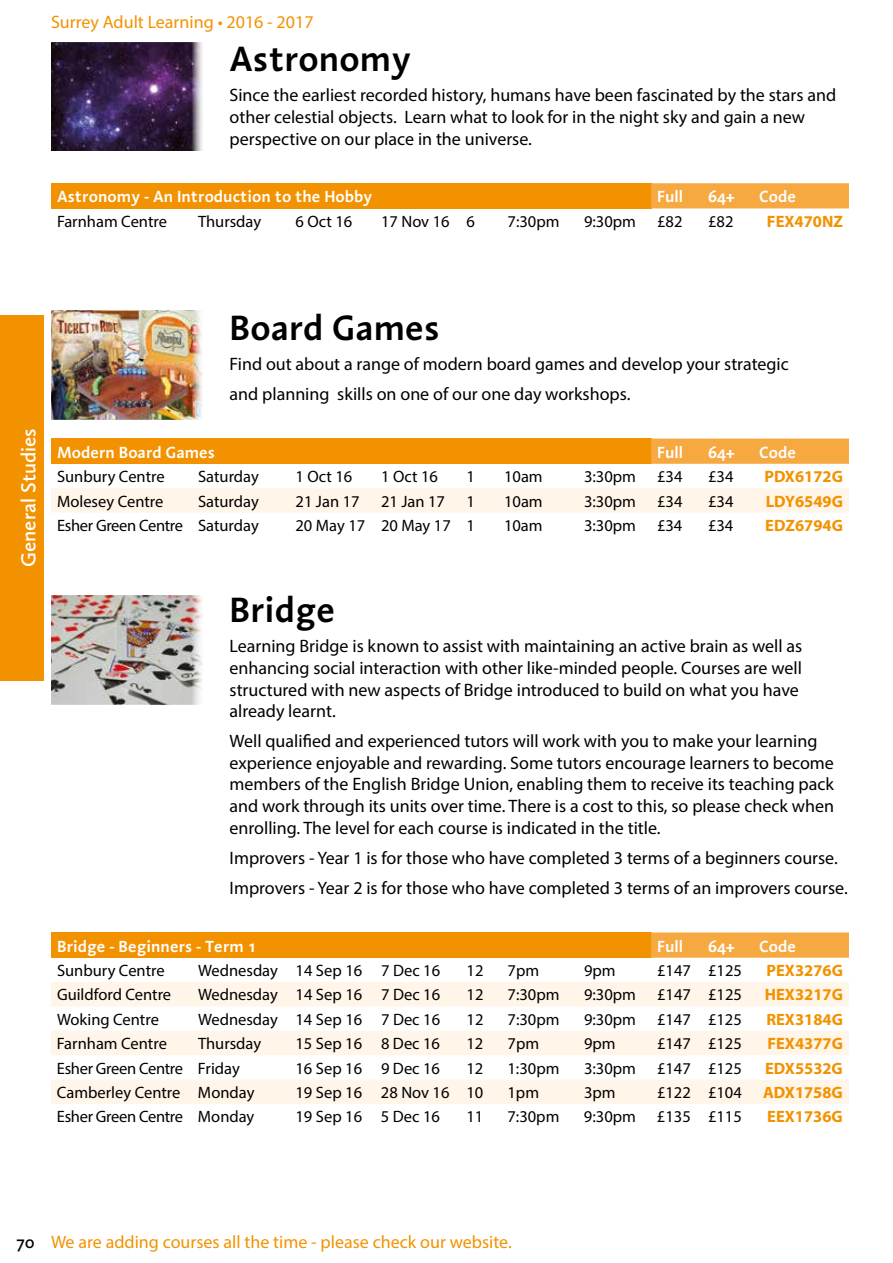
<style>
.page{position:relative;width:893px;height:1263px;background:#fff}
.page>*{position:absolute;margin:0;border:0;box-sizing:border-box;transform-origin:0 0}
.t1{font:600 36px "Linotype Aroma";color:#000}
.t2{font:600 21px "Calluna Sans";color:#fff}
.t3{font:18px/21.6px "Myriad Pro";color:#000}
.t4{font:18px "Myriad Pro";color:#f39200}
.t5{font:600 18px "Calluna Sans";color:#000}
.t6{font:16.5px "Myriad Pro";color:#000}
.t7{font:600 16.5px "Linotype Aroma";color:#fff}
.t8{font:700 16.5px "Myriad Pro";color:#f39200}
.t9{font:16.5px "Myriad Pro";letter-spacing:-.02em;color:#000}
</style>
<div class="page">
<div style="left:0;top:315px;width:44px;height:365px;background:#f39200"></div>
<div style="left:51px;top:183px;width:600px;height:25px;background:#f39200"></div>
<div style="left:651px;top:183px;width:198px;height:25px;background:#f7a941"></div>
<div style="left:51px;top:439px;width:600px;height:25px;background:#f39200"></div>
<div style="left:651px;top:439px;width:198px;height:25px;background:#f7a941"></div>
<div style="left:51px;top:488px;width:798px;height:24px;background:#fff5e9"></div>
<div style="left:51px;top:932px;width:600px;height:26px;background:#f39200"></div>
<svg style="left:651px;top:932px;width:198px;height:26px;background:#f7ab46"></svg>
<svg style="left:51px;top:982px;width:798px;height:122px;fill:#fff5e9"></svg>
<img style="left:51px;top:43px;width:151px;height:108px">
<img style="left:51px;top:311px;width:151px;height:108px">
<img style="left:51px;top:596px;width:151px;height:108px">
<p class="t4" style="left:51px;top:11px;width:264px">Surrey Adult Learning • 2016 - 2017</p>
<h1 class="t1" style="left:230px;top:36px;width:183px">Astronomy</h1>
<p class="t3" style="left:230px;top:84px;width:608px">Since the earliest recorded history, humans have been fascinated by the stars and other celestial objects. Learn what to look for in the night sky and gain a new perspective on our place in the universe.</p>
<p class="t7" style="left:57px;top:186px;width:317px">Astronomy - An Introduction to the Hobby</p>
<p class="t7" style="left:657px;top:186px;width:28px">Full</p>
<p class="t7" style="left:708px;top:186px;width:28px">64+</p>
<p class="t7" style="left:759px;top:186px;width:38px">Code</p>
<p class="t6" style="left:57px;top:211px;width:111px">Farnham Centre</p>
<p class="t6" style="left:198px;top:211px;width:65px">Thursday</p>
<p class="t6" style="left:296px;top:211px;width:58px">6 Oct 16</p>
<p class="t6" style="left:381px;top:211px;width:95px">17 Nov 16 6</p>
<p class="t6" style="left:508px;top:211px;width:53px">7:30pm</p>
<p class="t6" style="left:584px;top:211px;width:53px">9:30pm</p>
<p class="t6" style="left:657px;top:211px;width:27px">£82</p>
<p class="t6" style="left:708px;top:211px;width:27px">£82</p>
<p class="t8" style="left:767px;top:210px;width:77px">FEX470NZ</p>
<p class="t2" style="left:16px;top:567px;width:140px;rotate:-90deg">General Studies</p>
<h1 class="t1" style="left:230px;top:304px;width:212px">Board Games</h1>
<p class="t3" style="left:230px;top:348px;width:561px;line-height:30.2px">Find out about a range of modern board games and develop your strategic and planning skills on one of our one day workshops.</p>
<p class="t7" style="left:57px;top:441px;width:160px">Modern Board Games</p>
<p class="t7" style="left:657px;top:441px;width:28px">Full</p>
<p class="t7" style="left:708px;top:441px;width:28px">64+</p>
<p class="t7" style="left:759px;top:441px;width:38px">Code</p>
<p class="t6" style="left:57px;top:466px;width:109px">Sunbury Centre</p>
<p class="t6" style="left:198px;top:466px;width:62px">Saturday</p>
<p class="t6" style="left:296px;top:466px;width:58px">1 Oct 16</p>
<p class="t6" style="left:381px;top:466px;width:58px">1 Oct 16</p>
<p class="t6" style="left:467px;top:466px;width:10px">1</p>
<p class="t6" style="left:504px;top:466px;width:40px">10am</p>
<p class="t6" style="left:584px;top:466px;width:53px">3:30pm</p>
<p class="t6" style="left:657px;top:466px;width:27px">£34</p>
<p class="t6" style="left:708px;top:466px;width:27px">£34</p>
<p class="t8" style="left:764px;top:466px;width:80px">PDX6172G</p>
<p class="t6" style="left:57px;top:491px;width:108px">Molesey Centre</p>
<p class="t6" style="left:198px;top:491px;width:62px">Saturday</p>
<p class="t6" style="left:296px;top:491px;width:66px">21 Jan 17</p>
<p class="t6" style="left:381px;top:491px;width:66px">21 Jan 17</p>
<p class="t6" style="left:467px;top:491px;width:10px">1</p>
<p class="t6" style="left:504px;top:491px;width:40px">10am</p>
<p class="t6" style="left:584px;top:491px;width:53px">3:30pm</p>
<p class="t6" style="left:657px;top:491px;width:27px">£34</p>
<p class="t6" style="left:708px;top:491px;width:27px">£34</p>
<p class="t8" style="left:766px;top:490px;width:79px">LDY6549G</p>
<p class="t9" style="left:57px;top:515px;width:203px">Esher Green Centre Saturday</p>
<p class="t6" style="left:295px;top:515px;width:181px">20 May 17 20 May 17 1</p>
<p class="t6" style="left:504px;top:515px;width:40px">10am</p>
<p class="t6" style="left:584px;top:515px;width:53px">3:30pm</p>
<p class="t6" style="left:657px;top:515px;width:27px">£34</p>
<p class="t6" style="left:708px;top:515px;width:27px">£34</p>
<p class="t8" style="left:765px;top:515px;width:79px">EDZ6794G</p>
<h1 class="t1" style="left:230px;top:586px;width:107px">Bridge</h1>
<p class="t3" style="left:230px;top:635px;width:574px">Learning Bridge is known to assist with maintaining an active brain as well as enhancing social interaction with other like-minded people. Courses are well structured with new aspects of Bridge introduced to build on what you have already learnt.</p>
<p class="t3" style="left:230px;top:730px;width:606px">Well qualified and experienced tutors will work with you to make your learning experience enjoyable and rewarding. Some tutors encourage learners to become members of the English Bridge Union, enabling them to receive its teaching pack and work through its units over time. There is a cost to this, so please check when enrolling. The level for each course is indicated in the title.</p>
<p class="t3" style="left:230px;top:842px;width:620px;line-height:30.2px">Improvers - Year 1 is for those who have completed 3 terms of a beginners course.<br>Improvers - Year 2 is for those who have completed 3 terms of an improvers course.</p>
<p class="t7" style="left:57px;top:935px;width:201px">Bridge - Beginners - Term 1</p>
<p class="t7" style="left:657px;top:935px;width:28px">Full</p>
<p class="t7" style="left:708px;top:935px;width:28px">64+</p>
<p class="t7" style="left:759px;top:935px;width:38px">Code</p>
<p class="t6" style="left:57px;top:960px;width:109px">Sunbury Centre</p>
<p class="t6" style="left:198px;top:960px;width:244px">Wednesday 14 Sep 16 7 Dec 16</p>
<p class="t6" style="left:467px;top:960px;width:18px">12</p>
<p class="t6" style="left:508px;top:960px;width:33px">7pm</p>
<p class="t6" style="left:584px;top:960px;width:33px">9pm</p>
<p class="t6" style="left:657px;top:960px;width:86px">£147 £125</p>
<p class="t8" style="left:767px;top:960px;width:78px">PEX3276G</p>
<p class="t6" style="left:57px;top:985px;width:116px">Guildford Centre</p>
<p class="t6" style="left:198px;top:985px;width:244px">Wednesday 14 Sep 16 7 Dec 16</p>
<p class="t6" style="left:467px;top:985px;width:18px">12</p>
<p class="t6" style="left:508px;top:985px;width:53px">7:30pm</p>
<p class="t6" style="left:584px;top:985px;width:53px">9:30pm</p>
<p class="t6" style="left:657px;top:985px;width:86px">£147 £125</p>
<p class="t8" style="left:765px;top:984px;width:80px">HEX3217G</p>
<p class="t6" style="left:57px;top:1009px;width:103px">Woking Centre</p>
<p class="t6" style="left:198px;top:1009px;width:244px">Wednesday 14 Sep 16 7 Dec 16</p>
<p class="t6" style="left:467px;top:1009px;width:18px">12</p>
<p class="t6" style="left:508px;top:1009px;width:53px">7:30pm</p>
<p class="t6" style="left:584px;top:1009px;width:53px">9:30pm</p>
<p class="t6" style="left:657px;top:1009px;width:86px">£147 £125</p>
<p class="t8" style="left:766px;top:1008px;width:78px">REX3184G</p>
<p class="t6" style="left:57px;top:1033px;width:111px">Farnham Centre</p>
<p class="t6" style="left:198px;top:1033px;width:65px">Thursday</p>
<p class="t6" style="left:295px;top:1033px;width:146px">15 Sep 16 8 Dec 16</p>
<p class="t6" style="left:466px;top:1033px;width:18px">12</p>
<p class="t6" style="left:507px;top:1033px;width:33px">7pm</p>
<p class="t6" style="left:584px;top:1033px;width:33px">9pm</p>
<p class="t6" style="left:657px;top:1033px;width:86px">£147 £125</p>
<p class="t8" style="left:767px;top:1033px;width:77px">FEX4377G</p>
<p class="t9" style="left:57px;top:1058px;width:184px">Esher Green Centre Friday</p>
<p class="t6" style="left:295px;top:1058px;width:146px">16 Sep 16 9 Dec 16</p>
<p class="t6" style="left:466px;top:1058px;width:18px">12</p>
<p class="t6" style="left:507px;top:1058px;width:53px">1:30pm</p>
<p class="t6" style="left:584px;top:1058px;width:53px">3:30pm</p>
<p class="t6" style="left:657px;top:1058px;width:86px">£147 £125</p>
<p class="t8" style="left:765px;top:1057px;width:79px">EDX5532G</p>
<p class="t6" style="left:57px;top:1082px;width:199px">Camberley Centre Monday</p>
<p class="t6" style="left:295px;top:1082px;width:189px">19 Sep 16 28 Nov 16 10</p>
<p class="t6" style="left:507px;top:1082px;width:33px">1pm</p>
<p class="t6" style="left:584px;top:1082px;width:33px">3pm</p>
<p class="t6" style="left:657px;top:1082px;width:86px">£122 £104</p>
<p class="t8" style="left:763px;top:1081px;width:81px">ADX1758G</p>
<p class="t9" style="left:57px;top:1106px;width:199px">Esher Green Centre Monday</p>
<p class="t6" style="left:295px;top:1106px;width:146px">19 Sep 16 5 Dec 16</p>
<p class="t6" style="left:466px;top:1106px;width:18px">11</p>
<p class="t6" style="left:507px;top:1106px;width:53px">7:30pm</p>
<p class="t6" style="left:584px;top:1106px;width:53px">9:30pm</p>
<p class="t6" style="left:657px;top:1106px;width:86px">£135 £115</p>
<p class="t8" style="left:767px;top:1106px;width:77px">EEX1736G</p>
<p class="t5" style="left:16px;top:1231px;width:20px">70</p>
<p class="t4" style="left:51px;top:1231px;width:462px">We are adding courses all the time - please check our website.</p>
</div>
